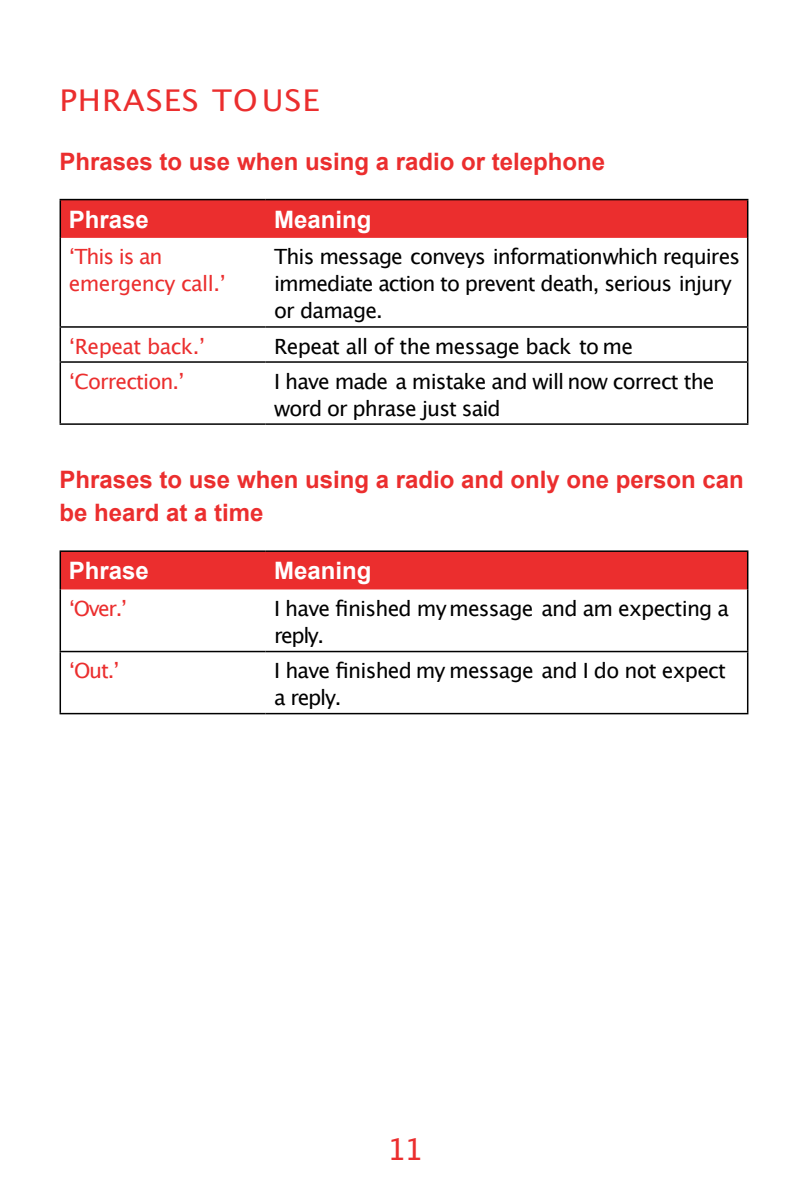
<style>
.page{position:relative;width:808px;height:1191px;background:#fff}
.page>*{position:absolute;margin:0;border:0;box-sizing:border-box;transform-origin:0 0}
.t1{font:30px "Lucida Grande";letter-spacing:.03em;color:#eb2e2e;scale:1.05 1}
.t2{font:30px "Lucida Grande";letter-spacing:.03em;color:#eb2e2e}
.t3{font:700 24px/33px "Arial";color:#eb2e2e}
.t4{font:700 24px "Arial";color:#fff}
.t5{font:21px/27px "Lucida Grande";letter-spacing:-.04em;color:#000}
.t6{font:21px/27px "Lucida Grande";letter-spacing:-.04em;color:#eb2e2e}
</style>
<div class="page">
<div style="left:61px;top:200px;width:686px;height:38px;background:#eb2e2e"></div>
<hr style="left:60px;top:199px;width:206px;height:1px;background:#000">
<hr style="left:60px;top:200px;width:1px;height:38px;background:#000">
<hr style="left:266px;top:199px;width:482px;height:1px;background:#000">
<hr style="left:747px;top:200px;width:1px;height:38px;background:#000">
<hr style="left:60px;top:238px;width:1px;height:88px;background:#000">
<hr style="left:747px;top:238px;width:1px;height:88px;background:#000">
<hr style="left:60px;top:326px;width:206px;height:2px;background:#000">
<hr style="left:60px;top:328px;width:1px;height:33px;background:#000">
<hr style="left:266px;top:326px;width:482px;height:2px;background:#000">
<hr style="left:747px;top:328px;width:1px;height:33px;background:#000">
<hr style="left:60px;top:361px;width:206px;height:2px;background:#000">
<hr style="left:60px;top:363px;width:1px;height:60px;background:#000">
<hr style="left:266px;top:361px;width:482px;height:2px;background:#000">
<hr style="left:747px;top:363px;width:1px;height:60px;background:#000">
<hr style="left:60px;top:423px;width:206px;height:2px;background:#000">
<hr style="left:266px;top:423px;width:482px;height:2px;background:#000">
<div style="left:61px;top:552px;width:686px;height:37px;background:#eb2e2e"></div>
<hr style="left:60px;top:550px;width:206px;height:2px;background:#000">
<hr style="left:60px;top:552px;width:1px;height:37px;background:#000">
<hr style="left:266px;top:550px;width:482px;height:2px;background:#000">
<hr style="left:747px;top:552px;width:1px;height:37px;background:#000">
<hr style="left:60px;top:589px;width:1px;height:62px;background:#000">
<hr style="left:747px;top:589px;width:1px;height:62px;background:#000">
<hr style="left:60px;top:651px;width:206px;height:1px;background:#000">
<hr style="left:60px;top:652px;width:1px;height:61px;background:#000">
<hr style="left:266px;top:651px;width:482px;height:1px;background:#000">
<hr style="left:747px;top:652px;width:1px;height:61px;background:#000">
<hr style="left:60px;top:713px;width:206px;height:1px;background:#000">
<hr style="left:266px;top:713px;width:482px;height:1px;background:#000">
<h1 class="t1" style="left:60px;top:88px;width:249px">PHRASES TOUSE</h1>
<p class="t3" style="left:60px;top:147px;width:547px">Phrases to use when using a radio or telephone</p>
<p class="t4" style="left:69px;top:210px;width:82px">Phrase</p>
<p class="t4" style="left:274px;top:210px;width:99px">Meaning</p>
<p class="t6" style="left:69px;top:245px;width:159px">ʻThis is an emergency call.ʼ</p>
<p class="t5" style="left:274px;top:245px;width:467px">This message conveys informationwhich requires immediate action to prevent death, serious injury or damage.</p>
<p class="t6" style="left:69px;top:334px;width:138px">ʻRepeat back.ʼ</p>
<p class="t5" style="left:274px;top:334px;width:360px">Repeat all of the message back to me</p>
<p class="t6" style="left:69px;top:369px;width:118px">ʻCorrection.ʼ</p>
<p class="t5" style="left:274px;top:369px;width:442px">I have made a mistake and will now correct the word or phrase just said</p>
<p class="t3" style="left:60px;top:466px;width:686px">Phrases to use when using a radio and only one person can be heard at a time</p>
<p class="t4" style="left:69px;top:562px;width:82px">Phrase</p>
<p class="t4" style="left:274px;top:562px;width:99px">Meaning</p>
<p class="t6" style="left:69px;top:596px;width:60px">ʻOver.ʼ</p>
<p class="t5" style="left:274px;top:596px;width:456px">I have finished mymessage and am expecting a reply.</p>
<p class="t6" style="left:69px;top:658px;width:52px">ʻOut.ʼ</p>
<p class="t5" style="left:274px;top:658px;width:453px">I have finished my message and I do not expect a reply.</p>
<h1 class="t2" style="left:387px;top:1136px;width:37px">11</h1>
</div>
